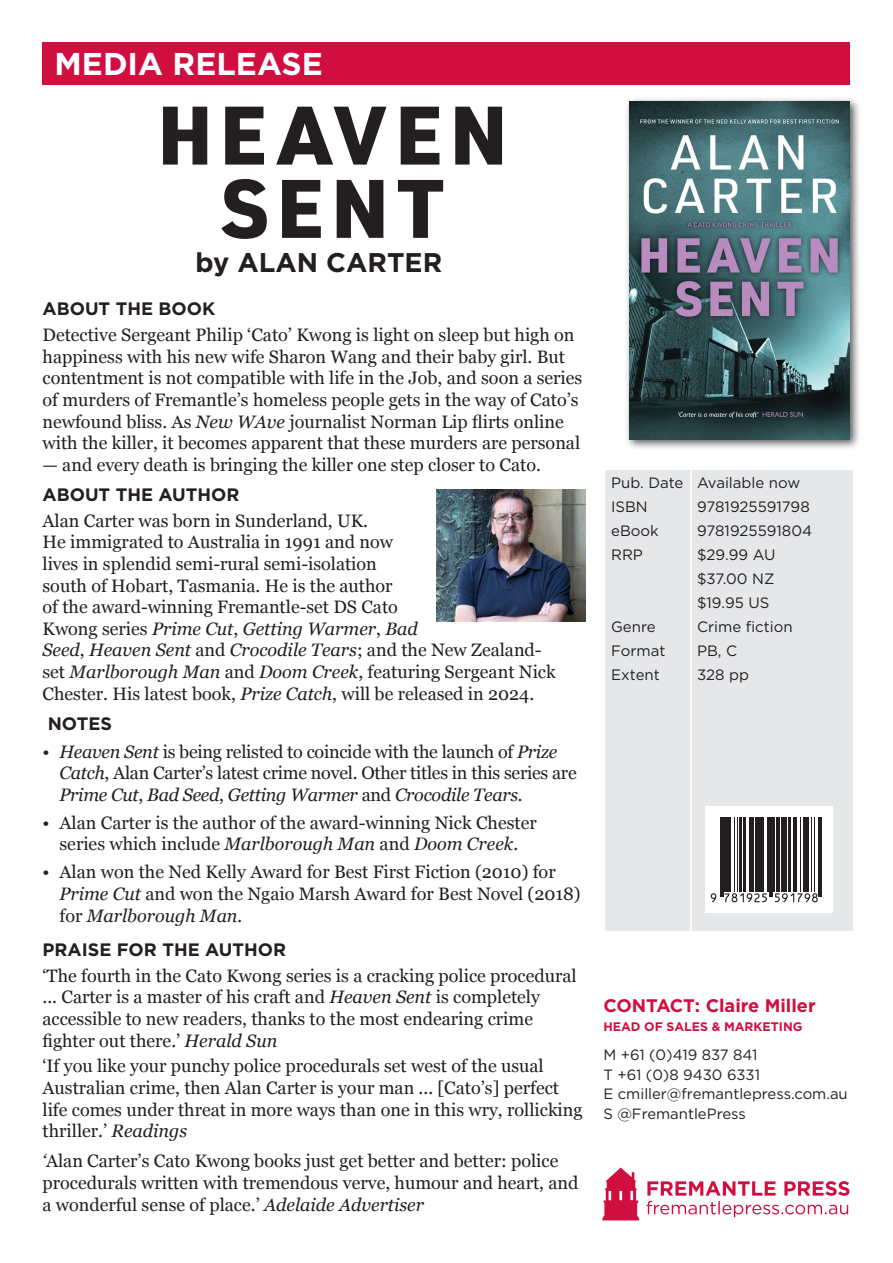
<style>
.page{position:relative;width:893px;height:1263px;background:#fff}
.page>*{position:absolute;margin:0;border:0;box-sizing:border-box;transform-origin:0 0}
.t1{font:700 31.5px "Gotham";color:#fff}
.Author{font:700 27px "Gotham";color:#231f20}
.t2{font:700 18.15px "Gotham";color:#d10e40}
.Body_Copy{font:18px/21.6px "Georgia";color:#231f20}
.Body_Copy_Bullet_Points{font:18px/21.6px "Georgia";color:#231f20}
.t3{font:700 18px "Gotham";color:#231f20}
.Specs_Entries{font:15px "Gotham";color:#231f20}
.BC_Tabs{font:14.85px "Gotham";color:#231f20}
.t4{font:700 12.45px "Gotham";color:#d10e40}
.s1{font-style:italic}
</style>
<div class="page">
<div style="left:43px;top:43px;width:807px;height:42px;background:#d10e40"></div>
<img style="left:437px;top:490px;width:148px;height:132px">
<div style="left:624px;top:96px;width:237px;height:355px;background:#231f20;opacity:.75"></div>
<img style="left:629px;top:102px;width:221px;height:337px">
<svg style="left:646px;top:1181px;width:203px;height:36px"></svg>
<svg style="left:602px;top:1167px;width:37px;height:53px"></svg>
<div style="left:605px;top:470px;width:248px;height:461px;background:#e6e7e9"></div>
<hr style="left:690px;top:470px;width:2px;height:24px;background:#fff">
<hr style="left:690px;top:494px;width:2px;height:24px;background:#fff">
<hr style="left:690px;top:518px;width:2px;height:24px;background:#fff">
<hr style="left:690px;top:542px;width:2px;height:24px;background:#fff">
<hr style="left:690px;top:566px;width:2px;height:24px;background:#fff">
<hr style="left:690px;top:590px;width:2px;height:24px;background:#fff">
<hr style="left:690px;top:614px;width:2px;height:24px;background:#fff">
<hr style="left:690px;top:638px;width:2px;height:24px;background:#fff">
<hr style="left:690px;top:662px;width:2px;height:269px;background:#fff">
<svg style="left:221px;top:179px;width:222px;height:60px"></svg>
<svg style="left:163px;top:107px;width:339px;height:58px"></svg>
<div style="left:705px;top:806px;width:128px;height:106px;background:#fff"></div>
<svg style="left:710px;top:817px;width:111px;height:81px"></svg>
<svg style="left:711px;top:893px;width:5px;height:9px"></svg>
<hr style="left:720px;top:817px;width:1px;height:80px;background:#231f20">
<hr style="left:722px;top:817px;width:1px;height:80px;background:#231f20">
<hr style="left:724px;top:817px;width:3px;height:75px;background:#231f20">
<hr style="left:728px;top:817px;width:3px;height:75px;background:#231f20">
<hr style="left:734px;top:817px;width:1px;height:75px;background:#231f20">
<hr style="left:737px;top:817px;width:1px;height:75px;background:#231f20">
<hr style="left:739px;top:817px;width:2px;height:75px;background:#231f20">
<hr style="left:743px;top:817px;width:3px;height:75px;background:#231f20">
<hr style="left:749px;top:817px;width:1px;height:75px;background:#231f20">
<hr style="left:751px;top:817px;width:2px;height:75px;background:#231f20">
<hr style="left:755px;top:817px;width:3px;height:75px;background:#231f20">
<hr style="left:758px;top:817px;width:3px;height:75px;background:#231f20">
<svg style="left:724px;top:893px;width:43px;height:9px"></svg>
<hr style="left:762px;top:817px;width:2px;height:75px;background:#231f20">
<hr style="left:767px;top:817px;width:1px;height:75px;background:#231f20">
<hr style="left:769px;top:817px;width:1px;height:80px;background:#231f20">
<hr style="left:771px;top:817px;width:2px;height:80px;background:#231f20">
<hr style="left:774px;top:817px;width:1px;height:75px;background:#231f20">
<hr style="left:777px;top:817px;width:3px;height:75px;background:#231f20">
<hr style="left:781px;top:817px;width:3px;height:75px;background:#231f20">
<hr style="left:785px;top:817px;width:1px;height:75px;background:#231f20">
<hr style="left:789px;top:817px;width:2px;height:75px;background:#231f20">
<hr style="left:793px;top:817px;width:2px;height:75px;background:#231f20">
<hr style="left:796px;top:817px;width:1px;height:75px;background:#231f20">
<hr style="left:800px;top:817px;width:1px;height:75px;background:#231f20">
<hr style="left:804px;top:817px;width:3px;height:75px;background:#231f20">
<hr style="left:808px;top:817px;width:1px;height:75px;background:#231f20">
<svg style="left:775px;top:893px;width:43px;height:9px"></svg>
<hr style="left:811px;top:817px;width:1px;height:75px;background:#231f20">
<hr style="left:814px;top:817px;width:1px;height:75px;background:#231f20">
<hr style="left:819px;top:817px;width:1px;height:80px;background:#231f20">
<hr style="left:821px;top:817px;width:1px;height:80px;background:#231f20">
<p class="t1" style="left:55px;top:43px;width:270px">MEDIA RELEASE</p>
<p class="Author" style="left:196px;top:245px;width:248px">by ALAN CARTER</p>
<h1 class="t3" style="left:43px;top:297px;width:174px">ABOUT THE BOOK</h1>
<p class="Body_Copy" style="left:43px;top:323px;width:541px">Detective Sergeant Philip ‘Cato’ Kwong is light on sleep but high on happiness with his new wife Sharon Wang and their baby girl. But contentment is not compatible with life in the Job, and soon a series of murders of Fremantle’s homeless people gets in the way of Cato’s newfound bliss. As <span class="s1">New WAve</span> journalist Norman Lip flirts online with the killer, it becomes apparent that these murders are personal</p>
<p class="Body_Copy" style="left:43px;top:453px;width:500px">— and every death is bringing the killer one step closer to Cato.</p>
<h1 class="t3" style="left:43px;top:482px;width:199px">ABOUT THE AUTHOR</h1>
<p class="Body_Copy" style="left:43px;top:509px;width:515px">Alan Carter was born in Sunderland, UK.<br>He immigrated to Australia in 1991 and now<br>lives in splendid semi-rural semi-isolation<br>south of Hobart, Tasmania. He is the author<br>of the award-winning Fremantle-set DS Cato<br>Kwong series <span class="s1">Prime Cut</span>, <span class="s1">Getting Warmer</span>, <span class="s1">Bad<br>Seed</span>, <span class="s1">Heaven Sent</span> and <span class="s1">Crocodile Tears</span>; and the New Zealand&shy;set <span class="s1">Marlborough Man</span> and <span class="s1">Doom Creek</span>, featuring Sergeant Nick Chester. His latest book, <span class="s1">Prize Catch</span>, will be released in 2024.</p>
<h1 class="t3" style="left:48px;top:711px;width:66px">NOTES</h1>
<p class="Body_Copy" style="left:60px;top:740px;width:519px;text-indent:-17px"><span class="s1">• Heaven Sent</span> is being relisted to coincide with the launch of <span class="s1">Prize<br>Catch</span>, Alan Carter’s latest crime novel. Other titles in this series are<br><span class="s1">Prime Cut</span>, <span class="s1">Bad Seed</span>, <span class="s1">Getting Warmer</span> and <span class="s1">Crocodile Tears.</span></p>
<p class="Body_Copy" style="left:43px;top:811px;width:496px;text-align:center">• Alan Carter is the author of the award-winning Nick Chester series which include <span class="s1">Marlborough Man</span> and <span class="s1">Doom Creek</span>.</p>
<p class="Body_Copy" style="left:60px;top:861px;width:523px;text-indent:-17px">• Alan won the Ned Kelly Award for Best First Fiction (2010) for<br><span class="s1">Prime Cut</span> and won the Ngaio Marsh Award for Best Novel (2018) for <span class="s1">Marlborough Man.</span></p>
<h1 class="t3" style="left:43px;top:938px;width:245px">PRAISE FOR THE AUTHOR</h1>
<p class="Body_Copy_Bullet_Points" style="left:43px;top:964px;width:536px">‘The fourth in the Cato Kwong series is a cracking police procedural ... Carter is a master of his craft and <span class="s1">Heaven Sent</span> is completely accessible to new readers, thanks to the most endearing crime fighter out there.’ <span class="s1">Herald Sun</span></p>
<p class="Body_Copy_Bullet_Points" style="left:43px;top:1055px;width:542px">‘If you like your punchy police procedurals set west of the usual Australian crime, then Alan Carter is your man ... [Cato’s] perfect life comes under threat in more ways than one in this wry, rollicking thriller.’ <span class="s1">Readings</span></p>
<p class="Body_Copy_Bullet_Points" style="left:43px;top:1149px;width:537px"><span class="s1">‘</span>Alan Carter’s Cato Kwong books just get better and better: police procedurals written with tremendous verve, humour and heart, and a wonderful sense of place.’ <span class="s1">Adelaide Advertiser</span></p>
<p class="Specs_Entries" style="left:611px;top:473px;width:74px">Pub. Date</p>
<p class="Specs_Entries" style="left:697px;top:473px;width:105px">Available now</p>
<p class="Specs_Entries" style="left:611px;top:497px;width:38px">ISBN</p>
<p class="Specs_Entries" style="left:697px;top:497px;width:114px">9781925591798</p>
<p class="Specs_Entries" style="left:611px;top:521px;width:49px">eBook</p>
<p class="Specs_Entries" style="left:697px;top:521px;width:117px">9781925591804</p>
<p class="Specs_Entries" style="left:611px;top:545px;width:33px">RRP</p>
<p class="Specs_Entries" style="left:697px;top:545px;width:80px">$29.99 AU</p>
<p class="Specs_Entries" style="left:697px;top:569px;width:79px">$37.00 NZ</p>
<p class="Specs_Entries" style="left:697px;top:593px;width:74px">$19.95 US</p>
<p class="Specs_Entries" style="left:611px;top:617px;width:46px">Genre</p>
<p class="Specs_Entries" style="left:697px;top:617px;width:97px">Crime fiction</p>
<p class="Specs_Entries" style="left:611px;top:641px;width:56px">Format</p>
<p class="Specs_Entries" style="left:697px;top:641px;width:42px">PB, C</p>
<p class="Specs_Entries" style="left:611px;top:665px;width:50px">Extent</p>
<p class="Specs_Entries" style="left:697px;top:665px;width:54px">328 pp</p>
<p class="t2" style="left:603px;top:994px;width:214px">CONTACT: Claire Miller</p>
<p class="t4" style="left:603px;top:1018px;width:201px">HEAD OF SALES &amp; MARKETING</p>
<p class="BC_Tabs" style="left:603px;top:1045px;width:156px">M +61 (0)419 837 841</p>
<p class="BC_Tabs" style="left:603px;top:1065px;width:158px">T +61 (0)8 9430 6331</p>
<p class="BC_Tabs" style="left:603px;top:1085px;width:246px">E cmiller@fremantlepress.com.au</p>
<p class="BC_Tabs" style="left:603px;top:1104px;width:144px">S @FremantlePress</p>
</div>
